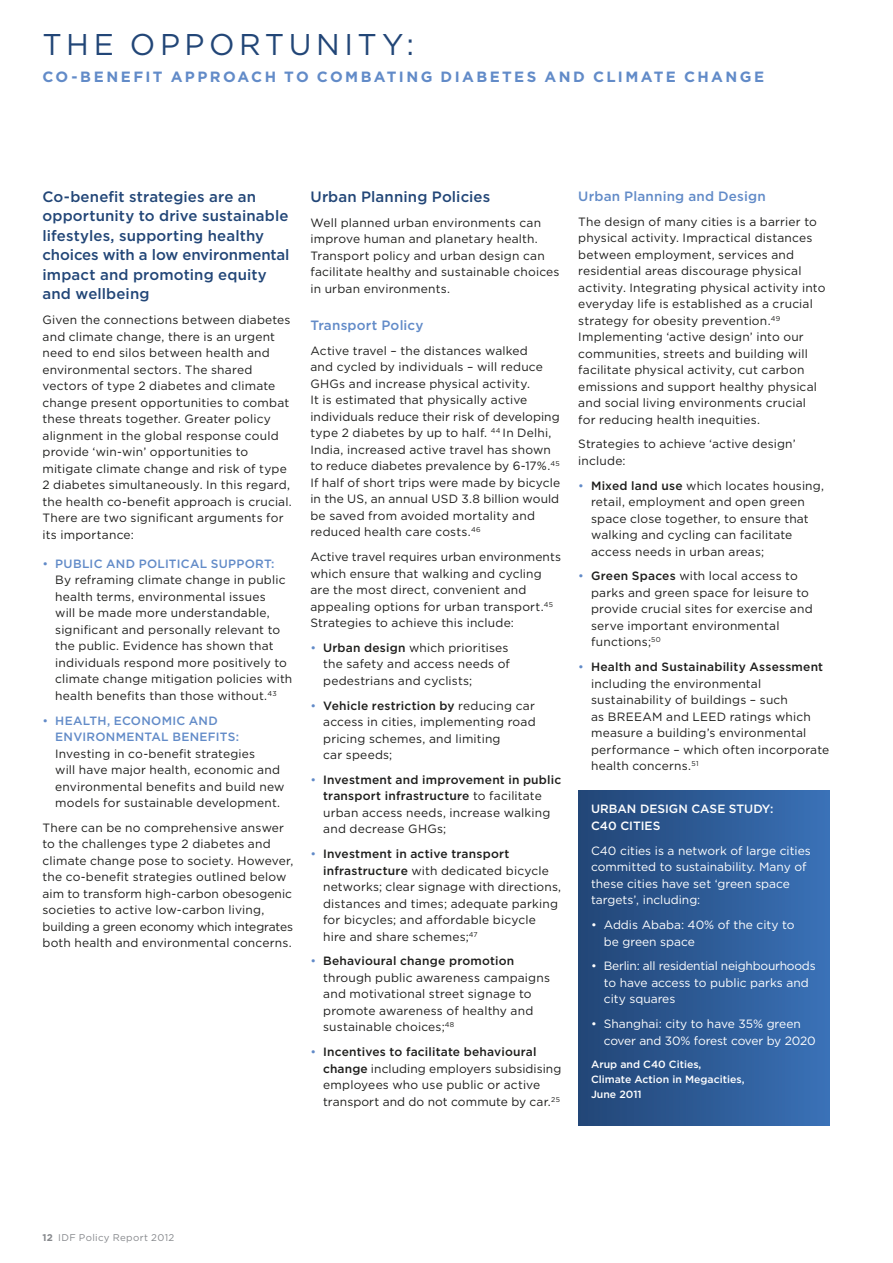
<style>
.page{position:relative;width:893px;height:1263px;background:#fff}
.page>*{position:absolute;margin:0;border:0;box-sizing:border-box;transform-origin:0 0}
.t1{font:30px "Gotham";letter-spacing:.15em;color:#224677}
.t2{font:500 15px/19.5px "Gotham";letter-spacing:.005em;color:#224677}
.t3{font:700 14.85px "Gotham";letter-spacing:.16em;color:#628bc8}
.t4{font:500 13.5px "Gotham";letter-spacing:.01em;color:#628bc8}
.t5{font:12px/16.5px "Gotham";letter-spacing:.015em;color:#1d1d1b}
.t6{font:12px/16.5px "Gotham";color:#fff}
.t7{font:12px/16.5px "Gotham";letter-spacing:-.02em;color:#fff}
.t8{font:500 12px "Gotham";letter-spacing:.03em;color:#628bc8}
.t9{font:500 12px "Gotham";color:#fff}
.t10{font:500 10.5px/15px "Gotham";color:#fff}
.t11{font:9.75px "Gotham";letter-spacing:.035em;color:#86888c}
.s1{font-weight:400}
.s2{color:#628bc8}
.s3{font-weight:500}
.s4{font-weight:700}
</style>
<div class="page">
<div style="left:578px;top:791px;width:251px;height:334px;background:linear-gradient(to right,#224575,#3a71b6)"></div>
<h1 class="t1" style="left:43px;top:25px;width:373px">THE OPPORTUNITY:</h1>
<p class="t3" style="left:43px;top:66px;width:51px">CO-BENE</p>
<p class="t3" style="left:133px;top:66px;width:51px">FIT APP</p>
<p class="t3" style="left:210px;top:66px;width:42px">ROACH</p>
<p class="t3" style="left:284px;top:66px;width:75px">TO COMBATING</p>
<p class="t3" style="left:441px;top:66px;width:13px">DIABETES</p>
<p class="t3" style="left:545px;top:66px;width:15px">AND</p>
<p class="t3" style="left:593px;top:66px;width:13px">CLIMATE</p>
<p class="t3" style="left:684px;top:66px;width:15px">CHANGE</p>
<p class="t2" style="left:43px;top:187px;width:249px">Co-benefit strategies are an opportunity to drive sustainable lifestyles, supporting healthy choices with a low environmental impact and promoting equity and wellbeing</p>
<p class="t5" style="left:43px;top:311px;width:251px">Given the connections between diabetes and climate change, there is an urgent need to end silos between health and environmental sectors. The shared vectors of type 2 diabetes and climate change present opportunities to combat these threats together. Greater policy alignment in the global response could provide ‘win-win’ opportunities to mitigate climate change and risk of type 2 diabetes simultaneously. In this regard, the health co-benefit approach is crucial.<br>There are two significant arguments for its importance:</p>
<p class="t8" style="left:43px;top:556px;width:30px"><span class="s1">•</span> Public</p>
<p class="t8" style="left:106px;top:556px;width:50px">and Political</p>
<p class="t8" style="left:211px;top:556px;width:18px">Support</p>
<p class="t8" style="left:271px;top:556px;width:5px">:</p>
<p class="t5" style="left:55px;top:572px;width:239px">By reframing climate change in public health terms, environmental issues<br>will be made more understandable, significant and personally relevant to the public. Evidence has shown that individuals respond more positively to climate change mitigation policies with health benefits than those without.<sup>43</sup></p>
<p class="t8" style="left:43px;top:713px;width:32px"><span class="s1">•</span> Health</p>
<p class="t8" style="left:107px;top:713px;width:17px">, eco</p>
<p class="t8" style="left:141px;top:713px;width:20px">nomic</p>
<p class="t8" style="left:189px;top:713px;width:29px">and</p>
<p class="t8" style="left:55px;top:729px;width:27px">enviro</p>
<p class="t8" style="left:106px;top:729px;width:48px">nmental</p>
<p class="t8" style="left:172px;top:729px;width:36px">benefits</p>
<p class="t8" style="left:236px;top:729px;width:5px">:</p>
<p class="t5" style="left:55px;top:745px;width:231px">Investing in co-benefit strategies<br>will have major health, economic and environmental benefits and build new models for sustainable development.</p>
<p class="t5" style="left:43px;top:819px;width:252px">There can be no comprehensive answer to the challenges type 2 diabetes and climate change pose to society. However, the co-benefit strategies outlined below aim to transform high-carbon obesogenic societies to active low-carbon living, building a green economy which integrates both health and environmental concerns.</p>
<p class="t2" style="left:310px;top:187px;width:181px">Urban Planning Policies</p>
<p class="t5" style="left:310px;top:214px;width:251px">Well planned urban environments can improve human and planetary health.<br>Transport policy and urban design can facilitate healthy and sustainable choices in urban environments.</p>
<p class="t4" style="left:310px;top:316px;width:115px">Transport Policy</p>
<p class="t5" style="left:310px;top:342px;width:251px">Active travel – the distances walked<br>and cycled by individuals – will reduce GHGs and increase physical activity.<br>It is estimated that physically active individuals reduce their risk of developing type 2 diabetes by up to half. <sup>44</sup> In Delhi, India, increased active travel has shown to reduce diabetes prevalence by 6-17%.<sup>45<br></sup>If half of short trips were made by bicycle in the US, an annual USD 3.8 billion would be saved from avoided mortality and reduced health care costs.<sup>46</sup></p>
<p class="t5" style="left:310px;top:548px;width:252px">Active travel requires urban environments which ensure that walking and cycling are the most direct, convenient and appealing options for urban transport.<sup>45<br></sup>Strategies to achieve this include:</p>
<p class="t5" style="left:323px;top:639px;width:188px;text-indent:-13px"><span class="s2">•</span> <span class="s3">Urban design</span> which prioritises the safety and access needs of pedestrians and cyclists;</p>
<p class="t5" style="left:323px;top:697px;width:214px;text-indent:-13px"><span class="s2">•</span> <span class="s3">Vehicle restriction by</span> reducing car access in cities, implementing road pricing schemes, and limiting<br>car speeds;</p>
<p class="t5" style="left:323px;top:771px;width:240px;text-indent:-13px"><span class="s2">•</span> <span class="s3">Investment and improvement in public transport infrastructure</span> to facilitate urban access needs, increase walking and decrease GHGs;</p>
<p class="t5" style="left:323px;top:845px;width:240px;text-indent:-13px"><span class="s2">•</span> <span class="s3">Investment in active transport infrastructure</span> with dedicated bicycle networks; clear signage with directions, distances and times; adequate parking for bicycles; and affordable bicycle hire and share schemes;<sup>47</sup></p>
<p class="t5" style="left:323px;top:953px;width:228px;text-indent:-13px"><span class="s2">•</span> <span class="s3">Behavioural change promotion </span>through public awareness campaigns and motivational street signage to promote awareness of healthy and sustainable choices;<sup>48</sup></p>
<p class="t5" style="left:323px;top:1043px;width:240px;text-indent:-13px"><span class="s2">•</span> <span class="s3">Incentives to facilitate behavioural change</span> including employers subsidising employees who use public or active transport and do not commute by car.<sup>25</sup></p>
<p class="t4" style="left:578px;top:187px;width:189px">Urban Planning and Design</p>
<p class="t5" style="left:578px;top:213px;width:249px">The design of many cities is a barrier to physical activity. Impractical distances between employment, services and residential areas discourage physical activity. Integrating physical activity into everyday life is established as a crucial strategy for obesity prevention.<sup>49<br></sup>Implementing ‘active design’ into our communities, streets and building will facilitate physical activity, cut carbon emissions and support healthy physical and social living environments crucial for reducing health inequities.</p>
<p class="t5" style="left:578px;top:436px;width:219px">Strategies to achieve ‘active design’ include:</p>
<p class="t5" style="left:591px;top:477px;width:235px;text-indent:-13px"><span class="s2">•</span> <span class="s3">Mixed land use</span> which locates housing, retail, employment and open green space close together, to ensure that walking and cycling can facilitate access needs in urban areas;</p>
<p class="t5" style="left:591px;top:568px;width:223px;text-indent:-13px"><span class="s2">•</span> <span class="s3">Green Spaces</span> with local access to parks and green space for leisure to provide crucial sites for exercise and serve important environmental functions;<sup>50</sup></p>
<p class="t5" style="left:591px;top:658px;width:240px;text-indent:-13px"><span class="s2">•</span> <span class="s3">Health and Sustainability Assessment </span>including the environmental sustainability of buildings – such<br>as BREEAM and LEED ratings which measure a building’s environmental performance – which often incorporate health concerns.<sup>51</sup></p>
<p class="t9" style="left:591px;top:801px;width:19px">Urba</p>
<p class="t9" style="left:627px;top:801px;width:31px">n Desig</p>
<p class="t9" style="left:678px;top:801px;width:31px">n Case</p>
<p class="t9" style="left:729px;top:801px;width:17px">Study</p>
<p class="t9" style="left:770px;top:801px;width:5px">:</p>
<p class="t9" style="left:591px;top:818px;width:46px">C40 Cities</p>
<p class="t6" style="left:591px;top:842px;width:221px">C40 cities is a network of large cities committed to sustainability. Many of these cities have set ‘green space targets’, including:</p>
<p class="t6" style="left:604px;top:916px;width:192px;text-indent:-13px">• Addis Ababa: 40% of the city to be green space</p>
<p class="t7" style="left:604px;top:957px;width:213px;text-indent:-13px">• Berlin: all residential neighbourhoods to have access to public parks and city squares</p>
<p class="t6" style="left:604px;top:1015px;width:213px;text-indent:-13px">• Shanghai: city to have 35% green cover and 30% forest cover by 2020</p>
<p class="t10" style="left:591px;top:1056px;width:155px">Arup and C40 Cities,<br>Climate Action in Megacities,<br>June 2011</p>
<p class="t11" style="left:43px;top:1231px;width:133px"><span class="s4">12</span> IDF Policy Report 2012</p>
</div>
